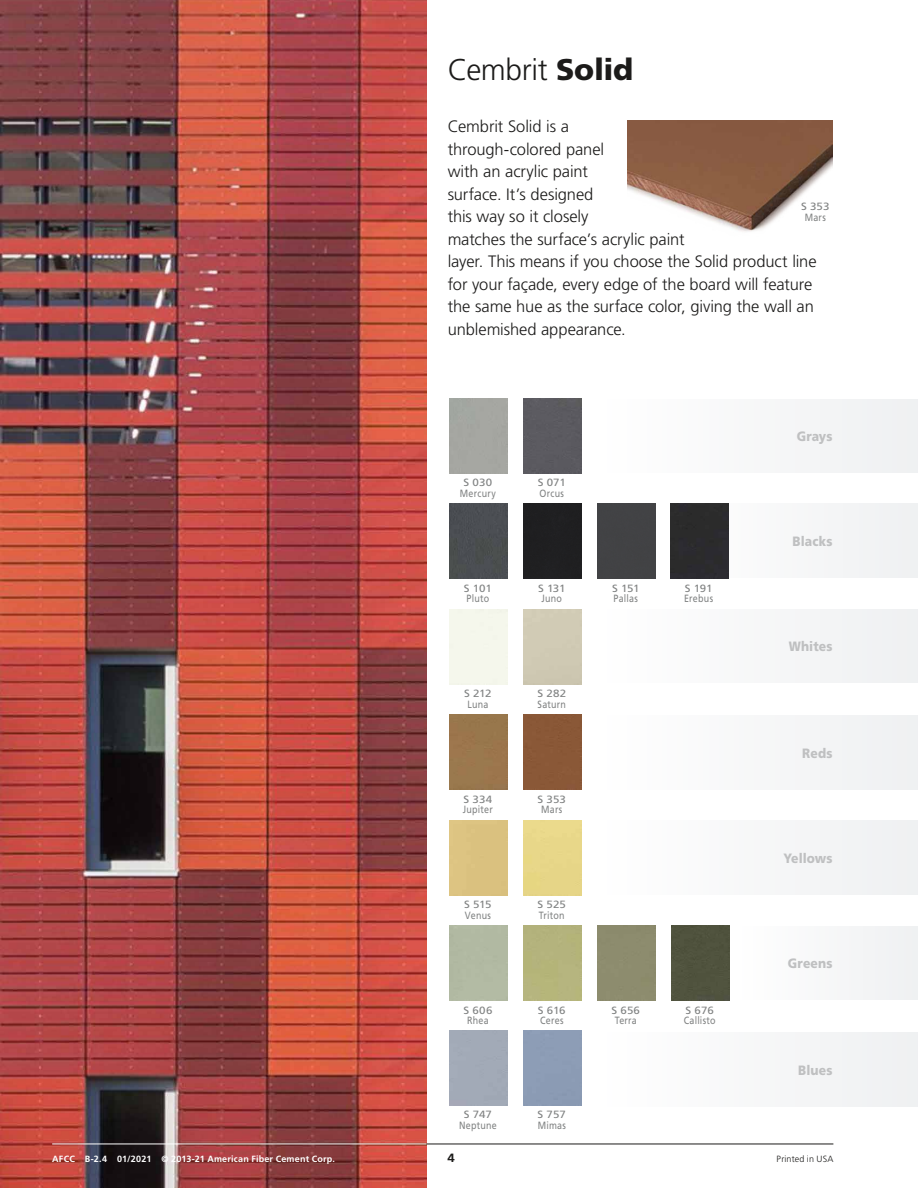
<style>
.page{position:relative;width:918px;height:1188px;background:#fff}
.page>*{position:absolute;margin:0;border:0;box-sizing:border-box;transform-origin:0 0}
.text_-_line_item_w_n{font:300 30px "Frutiger";letter-spacing:-.015em;color:#1c1b1a}
.product_text_above_s{font:300 16.5px/22.5px "Frutiger";letter-spacing:-.005em;color:#1c1b1a}
.swatch_name{font:900 13.5px "Frutiger";letter-spacing:.005em;color:#bfc0c1;scale:.9 1}
.Page___w_rule___text{font:700 12px "Frutiger";color:#1c1b1a;scale:1.1 1}
.swatch_OLD_name{font:10.5px "Frutiger";letter-spacing:.025em;color:#818383;scale:.85 1}
.swatch_name-2{font:10.5px "Frutiger";color:#818383;scale:1.1 1}
.Page___w_rule___text-2{font:700 9px "Frutiger";letter-spacing:.025em;color:#fff}
.Page___w_rule___text-3{font:300 9px "Frutiger";letter-spacing:.015em;color:#1c1b1a}
.s1{font-weight:900}
</style>
<div class="page">
<div style="left:597px;top:399px;width:321px;height:74px;background:#f7f7f8"></div>
<div style="left:597px;top:716px;width:321px;height:73px;background:#f7f7f8"></div>
<div style="left:671px;top:504px;width:247px;height:73px;background:#f5f5f6"></div>
<div style="left:597px;top:821px;width:321px;height:73px;background:#f7f7f8"></div>
<div style="left:597px;top:609px;width:321px;height:74px;background:#f7f7f8"></div>
<div style="left:736px;top:926px;width:182px;height:74px;background:#f7f7f8"></div>
<div style="left:597px;top:1033px;width:321px;height:73px;background:#f7f7f8"></div>
<img style="left:0;top:0;width:427px;height:1188px">
<img style="left:627px;top:121px;width:205px;height:111px">
<div style="left:523px;top:398px;width:58px;height:75px;background:#5b5a60"></div>
<div style="left:449px;top:504px;width:58px;height:75px;background:#4b4e52"></div>
<div style="left:449px;top:715px;width:58px;height:75px;background:#9a774c"></div>
<div style="left:523px;top:715px;width:58px;height:75px;background:#8a5837"></div>
<div style="left:597px;top:926px;width:58px;height:75px;background:#8d8c6e"></div>
<div style="left:671px;top:926px;width:58px;height:75px;background:#50533e"></div>
<div style="left:523px;top:504px;width:58px;height:75px;background:#1f1f21"></div>
<div style="left:597px;top:504px;width:58px;height:75px;background:#424245"></div>
<div style="left:670px;top:504px;width:58px;height:75px;background:#2b2b2c"></div>
<hr style="left:427px;top:1144px;width:406px;height:1px;background:#1c1b1a">
<hr style="left:52px;top:1144px;width:375px;height:1px;background:#fff">
<p class="text_-_line_item_w_n" style="left:448px;top:53px;width:187px">Cembrit <span class="s1">Solid</span></p>
<p class="product_text_above_s" style="left:448px;top:115px;width:370px">Cembrit Solid is a<br>through-colored panel<br>with an acrylic paint<br>surface. It’s designed<br>this way so it closely<br>matches the surface’s acrylic paint<br>layer. This means if you choose the Solid product line for your façade, every edge of the board will feature the same hue as the surface color, giving the wall an unblemished appearance.</p>
<p class="swatch_name-2" style="left:801px;top:201px;width:27px">S 353</p>
<p class="swatch_OLD_name" style="left:805px;top:211px;width:26px">Mars</p>
<p class="swatch_name" style="left:797px;top:428px;width:41px">Grays</p>
<p class="swatch_name-2" style="left:464px;top:476px;width:28px">S 030</p>
<p class="swatch_OLD_name" style="left:460px;top:487px;width:44px">Mercury</p>
<p class="swatch_name-2" style="left:538px;top:476px;width:27px">S 071</p>
<p class="swatch_OLD_name" style="left:540px;top:487px;width:30px">Orcus</p>
<p class="swatch_name" style="left:793px;top:533px;width:46px">Blacks</p>
<p class="swatch_name-2" style="left:464px;top:582px;width:27px">S 101</p>
<p class="swatch_OLD_name" style="left:467px;top:592px;width:28px">Pluto</p>
<p class="swatch_name-2" style="left:538px;top:582px;width:27px">S 131</p>
<p class="swatch_OLD_name" style="left:542px;top:592px;width:26px">Juno</p>
<p class="swatch_name-2" style="left:612px;top:582px;width:27px">S 151</p>
<p class="swatch_OLD_name" style="left:614px;top:592px;width:30px">Pallas</p>
<p class="swatch_name-2" style="left:685px;top:582px;width:27px">S 191</p>
<p class="swatch_OLD_name" style="left:684px;top:592px;width:36px">Erebus</p>
<p class="swatch_name" style="left:789px;top:639px;width:50px">Whites</p>
<p class="swatch_name-2" style="left:464px;top:687px;width:27px">S 212</p>
<p class="swatch_OLD_name" style="left:467px;top:698px;width:26px">Luna</p>
<p class="swatch_name-2" style="left:537px;top:687px;width:28px">S 282</p>
<p class="swatch_OLD_name" style="left:538px;top:698px;width:35px">Saturn</p>
<p class="swatch_name" style="left:802px;top:745px;width:35px">Reds</p>
<p class="swatch_name-2" style="left:464px;top:793px;width:28px">S 334</p>
<p class="swatch_OLD_name" style="left:463px;top:803px;width:37px">Jupiter</p>
<p class="swatch_name-2" style="left:538px;top:793px;width:27px">S 353</p>
<p class="swatch_OLD_name" style="left:541px;top:803px;width:26px">Mars</p>
<p class="swatch_name" style="left:783px;top:850px;width:56px">Yellows</p>
<p class="swatch_name-2" style="left:464px;top:898px;width:27px">S 515</p>
<p class="swatch_OLD_name" style="left:465px;top:909px;width:32px">Venus</p>
<p class="swatch_name-2" style="left:538px;top:898px;width:27px">S 525</p>
<p class="swatch_OLD_name" style="left:539px;top:909px;width:32px">Triton</p>
<p class="swatch_name" style="left:788px;top:955px;width:51px">Greens</p>
<p class="swatch_name-2" style="left:463px;top:1004px;width:28px">S 606</p>
<p class="swatch_OLD_name" style="left:467px;top:1014px;width:27px">Rhea</p>
<p class="swatch_name-2" style="left:538px;top:1004px;width:27px">S 616</p>
<p class="swatch_OLD_name" style="left:540px;top:1014px;width:29px">Ceres</p>
<p class="swatch_name-2" style="left:612px;top:1004px;width:27px">S 656</p>
<p class="swatch_OLD_name" style="left:615px;top:1014px;width:28px">Terra</p>
<p class="swatch_name-2" style="left:686px;top:1004px;width:27px">S 676</p>
<p class="swatch_OLD_name" style="left:684px;top:1014px;width:39px">Callisto</p>
<p class="swatch_name" style="left:798px;top:1062px;width:39px">Blues</p>
<p class="swatch_name-2" style="left:464px;top:1108px;width:27px">S 747</p>
<p class="swatch_OLD_name" style="left:459px;top:1119px;width:46px">Neptune</p>
<p class="swatch_name-2" style="left:538px;top:1108px;width:27px">S 757</p>
<p class="swatch_OLD_name" style="left:538px;top:1119px;width:35px">Mimas</p>
<p class="Page___w_rule___text-2" style="left:52px;top:1153px;width:284px">AFCC B-2.4 01/2021 © 2013-21 American Fiber Cement Corp.</p>
<p class="Page___w_rule___text" style="left:448px;top:1150px;width:8px">4</p>
<p class="Page___w_rule___text-3" style="left:777px;top:1153px;width:58px">Printed in USA</p>
</div>
